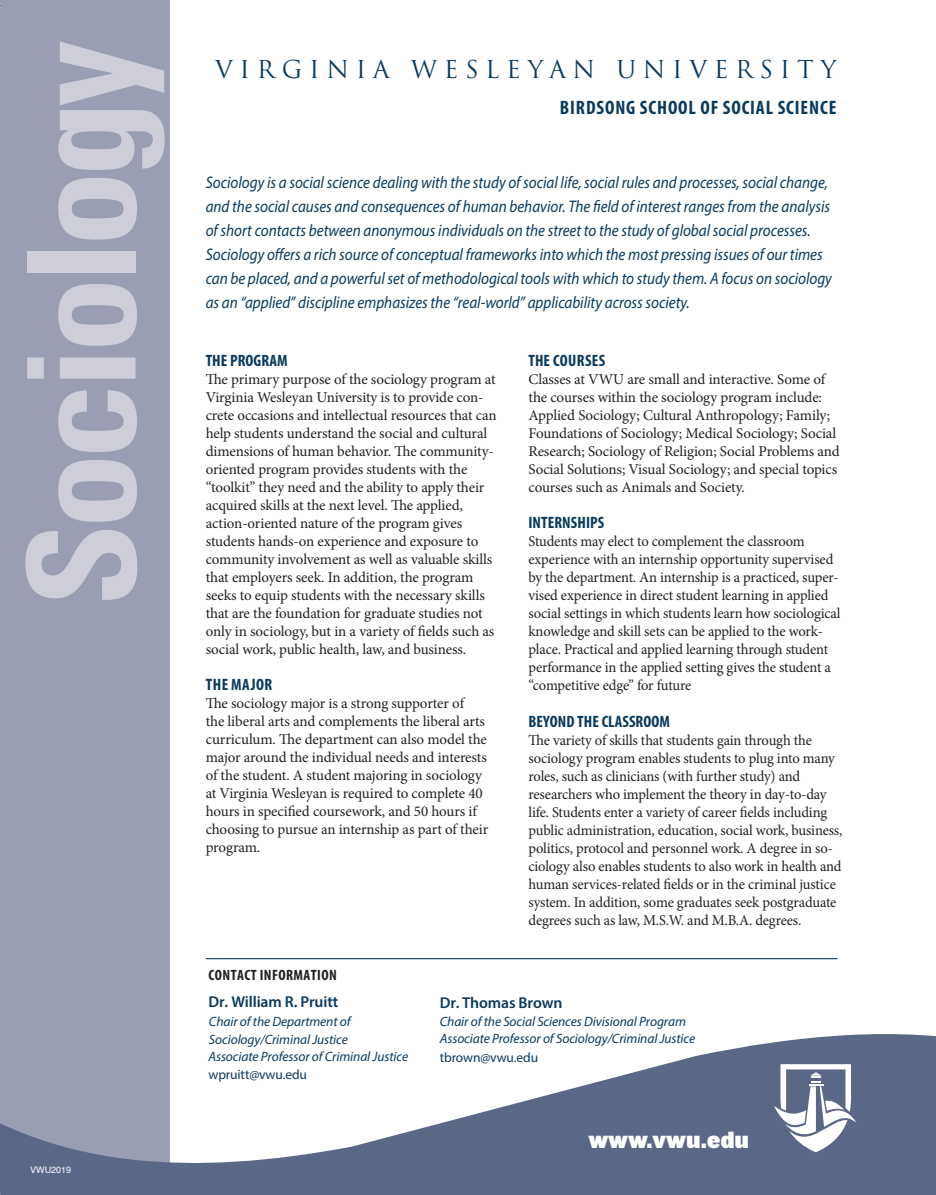
<style>
.page{position:relative;width:936px;height:1195px;background:#fff}
.page>*{position:absolute;margin:0;border:0;box-sizing:border-box;transform-origin:0 0}
.t1{font:700 condensed 150px "Univers";letter-spacing:-.035em;color:#cdced8}
.t2{font:24px "Trajan Pro";letter-spacing:.275em;color:#093a5f}
.t3{font:24px "Knockout HTF92 Ultmt Cruiserwt";letter-spacing:.025em;color:#fff}
.t4{font:700 condensed 19.5px "Myriad Pro";letter-spacing:.045em;color:#093a5f}
.t5{font:italic 16.8px/24px "Myriad Pro";color:#093a5f;scale:.9 1}
.t6{font:700 condensed 16.5px "Myriad Pro";letter-spacing:.005em;color:#093a5f}
.t7{font:700 condensed 16.5px "Myriad Pro";letter-spacing:.025em;color:#093a5f}
.t8{font:600 15.75px "Myriad Pro";letter-spacing:-.01em;color:#093a5f}
.t9{font:15px/18px "Minion Pro";letter-spacing:-.01em;color:#231f20}
.t10{font:700 condensed 15px "Myriad Pro";letter-spacing:.03em;color:#231f20}
.t11{font:italic 13.5px/17.7px "Myriad Pro";letter-spacing:-.01em;color:#093a5f}
.t12{font:13.5px "Myriad Pro";letter-spacing:-.01em;color:#093a5f}
.t13{font:9px "Helvetica";color:#fff}
.s1{font-family:"Arial"}
</style>
<div class="page">
<div style="left:0;top:0;width:169px;height:1195px;background:#999eb2"></div>
<svg style="left:0;top:1026px;width:935px;height:169px;fill:#5a6786"></svg>
<svg style="left:773px;top:1064px;width:83px;height:88px"></svg>
<hr style="left:206px;top:958px;width:631px;height:1px;background:#093a5f">
<h1 class="t1" style="left:-10px;top:606px;width:568px;rotate:-90deg">Sociology</h1>
<p class="t13" style="left:30px;top:1162px;width:43px">VWU201<span class="s1">9</span></p>
<h2 class="t2" style="left:215px;top:54px;width:622px">VIRGINIA WESLEYAN UNIVERSITY</h2>
<h3 class="t4" style="left:559px;top:95px;width:278px">BIRDSONG SCHOOL OF SOCIAL SCIENCE</h3>
<p class="t5" style="left:206px;top:170px;width:697px">Sociology is a social science dealing with the study of social life, social rules and processes, social change, and the social causes and consequences of human behavior. The field of interest ranges from the analysis of short contacts between anonymous individuals on the street to the study of global social processes.<br>Sociology offers a rich source of conceptual frameworks into which the most pressing issues of our times can be placed, and a powerful set of methodological tools with which to study them. A focus on sociology as an “applied” discipline emphasizes the “real-world” applicability across society.</p>
<p class="t6" style="left:206px;top:350px;width:83px">THE PROGRAM</p>
<p class="t9" style="left:206px;top:370px;width:292px">The primary purpose of the sociology program at Virginia Wesleyan University is to provide con&shy;crete occasions and intellectual resources that can help students understand the social and cultural dimensions of human behavior. The community&shy;oriented program provides students with the “toolkit” they need and the ability to apply their acquired skills at the next level. The applied, action-oriented nature of the program gives students hands-on experience and exposure to community involvement as well as valuable skills that employers seek. In addition, the program seeks to equip students with the necessary skills that are the foundation for graduate studies not only in sociology, but in a variety of fields such as social work, public health, law, and business.</p>
<p class="t7" style="left:206px;top:674px;width:68px">THE MAJOR</p>
<p class="t9" style="left:206px;top:694px;width:284px">The sociology major is a strong supporter of<br>the liberal arts and complements the liberal arts curriculum. The department can also model the major around the individual needs and interests of the student. A student majoring in sociology at Virginia Wesleyan is required to complete 40 hours in specified coursework, and 50 hours if choosing to pursue an internship as part of their program.</p>
<p class="t7" style="left:528px;top:350px;width:78px">THE COURSES</p>
<p class="t9" style="left:528px;top:370px;width:313px">Classes at VWU are small and interactive. Some of the courses within the sociology program include:<br>Applied Sociology; Cultural Anthropology; Family; Foundations of Sociology; Medical Sociology; Social Research; Sociology of Religion; Social Problems and Social Solutions; Visual Sociology; and special topics courses such as Animals and Society.</p>
<p class="t6" style="left:528px;top:512px;width:77px">INTERNSHIPS</p>
<p class="t9" style="left:528px;top:532px;width:313px">Students may elect to complement the classroom experience with an internship opportunity supervised by the department. An internship is a practiced, super&shy;vised experience in direct student learning in applied social settings in which students learn how sociological knowledge and skill sets can be applied to the work&shy;place. Practical and applied learning through student performance in the applied setting gives the student a “competitive edge” for future</p>
<p class="t6" style="left:528px;top:712px;width:143px">BEYOND THE CLASSROOM</p>
<p class="t9" style="left:528px;top:732px;width:315px">The variety of skills that students gain through the sociology program enables students to plug into many roles, such as clinicians (with further study) and researchers who implement the theory in day-to-day life. Students enter a variety of career fields including public administration, education, social work, business, politics, protocol and personnel work. A degree in so&shy;ciology also enables students to also work in health and human services-related fields or in the criminal justice system. In addition, some graduates seek postgraduate degrees such as law, M.S.W. and M.B.A. degrees.</p>
<p class="t10" style="left:208px;top:966px;width:130px">CONTACT INFORMATION</p>
<p class="t8" style="left:208px;top:992px;width:131px">Dr. William R. Pruitt</p>
<p class="t11" style="left:208px;top:1012px;width:201px">Chair of the Department of<br>Sociology/Criminal Justice<br>Associate Professor of Criminal Justice</p>
<p class="t12" style="left:208px;top:1066px;width:100px">wpruitt@vwu.edu</p>
<p class="t8" style="left:439px;top:992px;width:124px">Dr. Thomas Brown</p>
<p class="t11" style="left:439px;top:1012px;width:257px">Chair of the Social Sciences Divisional Program<br>Associate Professor of Sociology/Criminal Justice</p>
<p class="t12" style="left:439px;top:1049px;width:100px">tbrown@vwu.edu</p>
<h2 class="t3" style="left:588px;top:1127px;width:161px">www.vwu.edu</h2>
</div>
